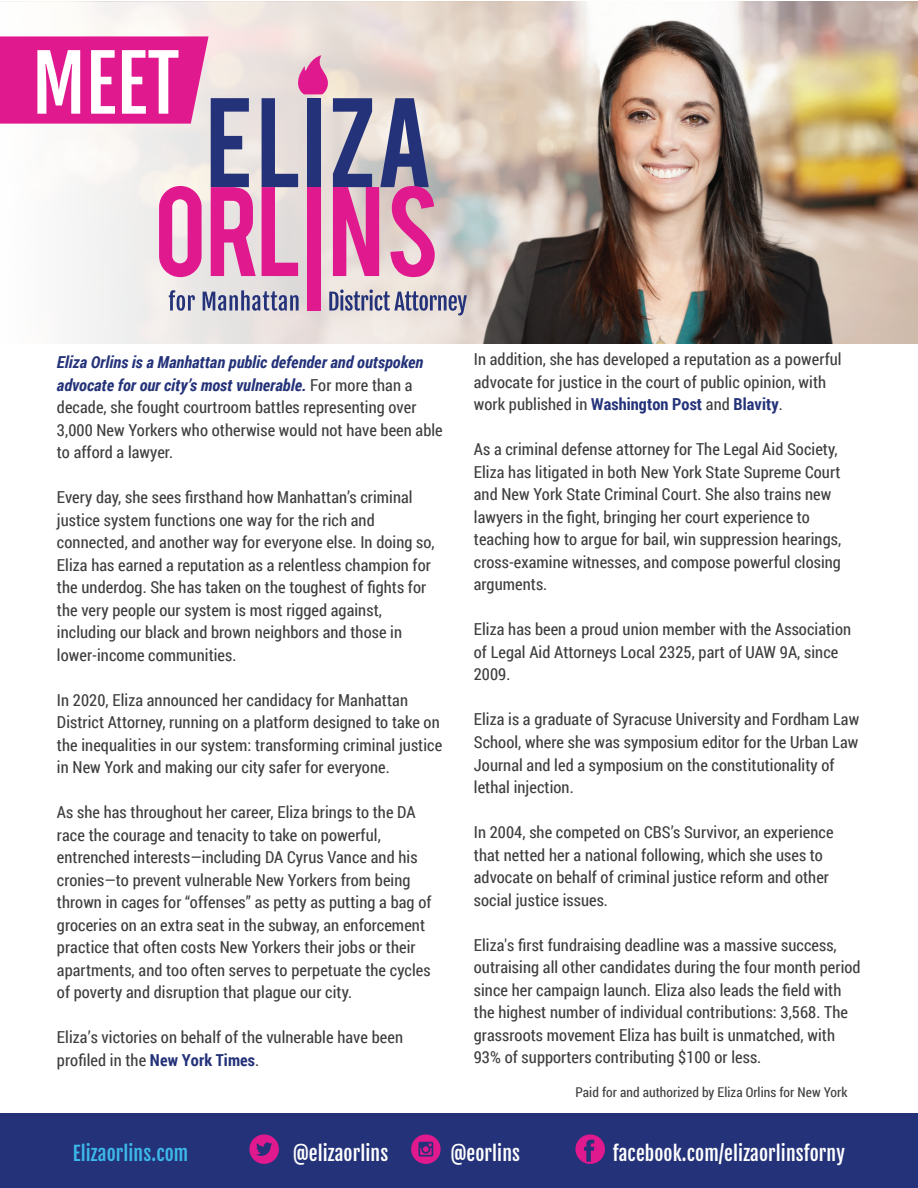
<style>
.page{position:relative;width:918px;height:1188px;background:#fff}
.page>*{position:absolute;margin:0;border:0;box-sizing:border-box;transform-origin:0 0}
.t1{font:76.2px "Fjalla One";color:#fff}
.t2{font:19.5px "Fjalla One";letter-spacing:.005em;color:#fff}
.t3{font:19.5px "Fjalla One";letter-spacing:.005em;color:#3db9ea}
.t4{font:16.5px/22.5px "Roboto Condensed";letter-spacing:.005em;color:#3e3e3f}
.t5{font:13.5px "Roboto Condensed";letter-spacing:.005em;color:#3e3e3f}
.s1{font-weight:700;font-style:italic;color:#243279}
.s2{font-weight:700;color:#243279}
</style>
<div class="page">
<img style="left:589px;top:1px;width:329px;height:343px">
<svg style="left:0;top:1px;width:589px;height:343px"></svg>
<div style="left:0;top:1114px;width:918px;height:74px;background:#243279"></div>
<svg style="left:0;top:36px;width:256px;height:241px"></svg>
<div style="left:307px;top:187px;width:14px;height:124px;background:#e1198f"></div>
<svg style="left:169px;top:290px;width:26px;height:21px"></svg>
<svg style="left:203px;top:290px;width:96px;height:21px;background:#969ab6"></svg>
<svg style="left:329px;top:290px;width:138px;height:25px;background:#a7a5b8"></svg>
<svg style="left:262px;top:55px;width:173px;height:222px;background:#bf8fb3"></svg>
<svg style="left:249px;top:1134px;width:30px;height:30px"></svg>
<svg style="left:411px;top:1134px;width:30px;height:30px"></svg>
<svg style="left:575px;top:1134px;width:30px;height:30px"></svg>
<h1 class="t1" style="left:32px;top:37px;width:149px">MEET</h1>
<p class="t4" style="left:57px;top:350px;width:387px"><span class="s1">Eliza Orlins is a Manhattan public defender and outspoken advocate for our city’s most vulnerable.</span> For more than a decade, she fought courtroom battles representing over 3,000 New Yorkers who otherwise would not have been able to afford a lawyer.</p>
<p class="t4" style="left:57px;top:485px;width:379px">Every day, she sees firsthand how Manhattan’s criminal justice system functions one way for the rich and connected, and another way for everyone else. In doing so, Eliza has earned a reputation as a relentless champion for the underdog. She has taken on the toughest of fights for the very people our system is most rigged against, including our black and brown neighbors and those in lower-income communities.</p>
<p class="t4" style="left:57px;top:688px;width:387px">In 2020, Eliza announced her candidacy for Manhattan District Attorney, running on a platform designed to take on the inequalities in our system: transforming criminal justice in New York and making our city safer for everyone.</p>
<p class="t4" style="left:57px;top:800px;width:376px">As she has throughout her career, Eliza brings to the DA race the courage and tenacity to take on powerful, entrenched interests—including DA Cyrus Vance and his cronies—to prevent vulnerable New Yorkers from being thrown in cages for “offenses” as petty as putting a bag of groceries on an extra seat in the subway, an enforcement practice that often costs New Yorkers their jobs or their apartments, and too often serves to perpetuate the cycles of poverty and disruption that plague our city.</p>
<p class="t4" style="left:57px;top:1025px;width:348px">Eliza’s victories on behalf of the vulnerable have been profiled in the <span class="s2">New York Times</span>.</p>
<p class="t4" style="left:474px;top:348px;width:369px">In addition, she has developed a reputation as a powerful advocate for justice in the court of public opinion, with work published in <span class="s2">Washington Post</span> and <span class="s2">Blavity</span>.</p>
<p class="t4" style="left:474px;top:438px;width:369px">As a criminal defense attorney for The Legal Aid Society, Eliza has litigated in both New York State Supreme Court and New York State Criminal Court. She also trains new lawyers in the fight, bringing her court experience to teaching how to argue for bail, win suppression hearings, cross-examine witnesses, and compose powerful closing arguments.</p>
<p class="t4" style="left:474px;top:618px;width:379px">Eliza has been a proud union member with the Association of Legal Aid Attorneys Local 2325, part of UAW 9A, since<br>2009.</p>
<p class="t4" style="left:474px;top:708px;width:387px">Eliza is a graduate of Syracuse University and Fordham Law School, where she was symposium editor for the Urban Law Journal and led a symposium on the constitutionality of lethal injection.</p>
<p class="t4" style="left:474px;top:820px;width:361px">In 2004, she competed on CBS’s Survivor, an experience that netted her a national following, which she uses to advocate on behalf of criminal justice reform and other social justice issues.</p>
<p class="t4" style="left:474px;top:933px;width:388px">Eliza's first fundraising deadline was a massive success, outraising all other candidates during the four month period since her campaign launch. Eliza also leads the field with the highest number of individual contributions: 3,568. The grassroots movement Eliza has built is unmatched, with 93% of supporters contributing $100 or less.</p>
<p class="t5" style="left:575px;top:1082px;width:274px">Paid for and authorized by Eliza Orlins for New York</p>
<p class="t3" style="left:73px;top:1141px;width:117px">Elizaorlins.com</p>
<p class="t2" style="left:293px;top:1141px;width:97px">@elizaorlins</p>
<p class="t2" style="left:451px;top:1141px;width:71px">@eorlins</p>
<p class="t2" style="left:613px;top:1141px;width:234px">facebook.com/elizaorlinsforny</p>
</div>
